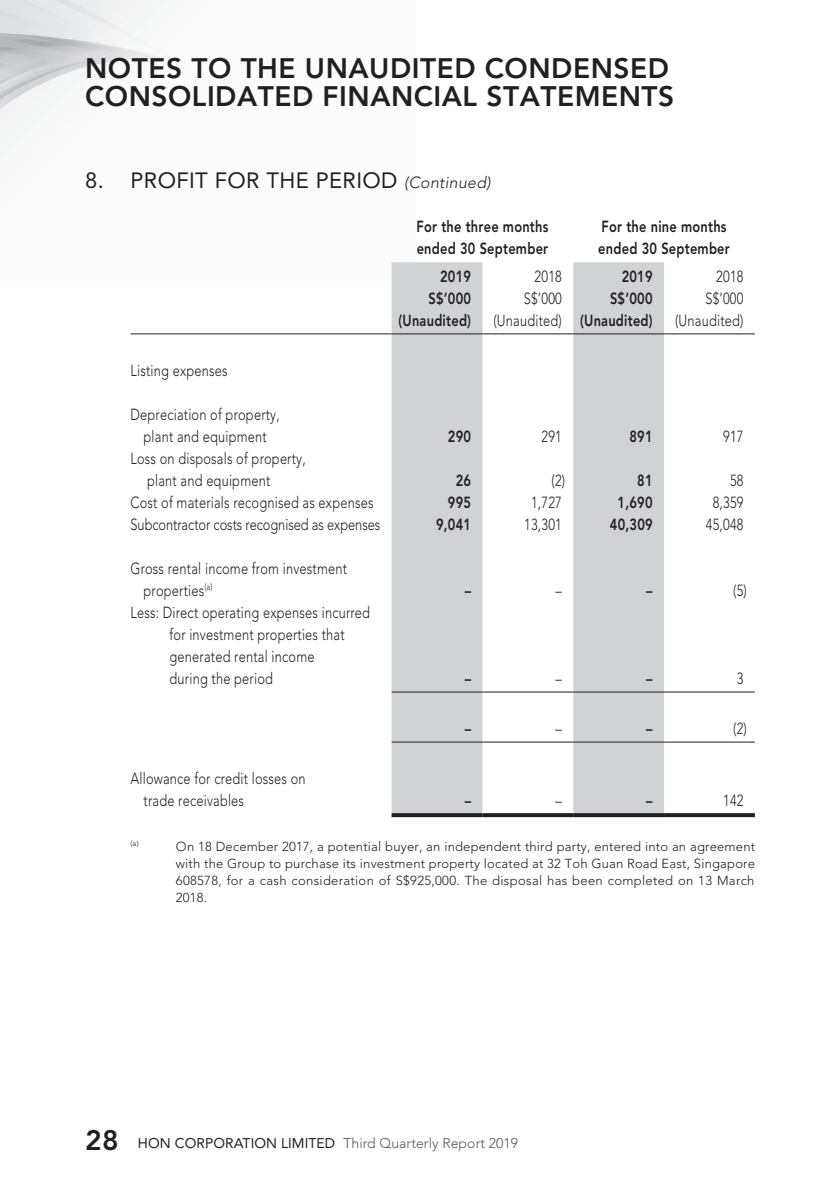
<style>
.page{position:relative;width:840px;height:1191px;background:#fff}
.page>*{position:absolute;margin:0;border:0;box-sizing:border-box;transform-origin:0 0}
.t1{font:800 28px/28px "Avenir LT Std";letter-spacing:.02em;color:#231f20}
.t2{font:22px "Avenir LT Std";letter-spacing:.015em;color:#231f20}
.t3{font:300 16px/22px "Avenir LT Std";letter-spacing:.015em;color:#231f20;scale:.8 1}
.t4{font:800 16px "Avenir LT Std";letter-spacing:.02em;color:#231f20;scale:.8 1}
.t5{font:300 16px "Avenir LT Std";letter-spacing:-.005em;color:#231f20;scale:.8 1}
.t6{font:300 14px "Avenir LT Std";letter-spacing:.005em;color:#57585a}
.t7{font:300 13px/17px "Avenir LT Std";letter-spacing:.025em;color:#231f20;text-align:justify}
.t8{font:300 7.6px "Avenir LT Std";color:#231f20}
.s1{font-weight:300;font-style:italic;font-size:16px}
.s2{font-weight:800}
.s3{font-weight:400;color:#231f20}
</style>
<div class="page">
<img style="left:0;top:0;width:168px;height:141px">
<svg style="left:391px;top:262px;width:272px;height:551px;fill:#d1d2d4"></svg>
<hr style="left:130px;top:333px;width:261px;height:1px;background:#231f20">
<hr style="left:391px;top:333px;width:91px;height:1px;background:#231f20">
<hr style="left:482px;top:333px;width:91px;height:1px;background:#231f20">
<hr style="left:573px;top:333px;width:90px;height:1px;background:#231f20">
<hr style="left:663px;top:333px;width:91px;height:1px;background:#231f20">
<hr style="left:391px;top:691px;width:91px;height:1px;background:#231f20">
<hr style="left:482px;top:691px;width:91px;height:1px;background:#231f20">
<hr style="left:573px;top:691px;width:90px;height:1px;background:#231f20">
<hr style="left:663px;top:691px;width:91px;height:1px;background:#231f20">
<hr style="left:391px;top:741px;width:91px;height:1px;background:#231f20">
<hr style="left:482px;top:741px;width:91px;height:1px;background:#231f20">
<hr style="left:573px;top:741px;width:90px;height:1px;background:#231f20">
<hr style="left:663px;top:741px;width:91px;height:1px;background:#231f20">
<svg style="left:391px;top:813px;width:91px;height:4px"></svg>
<svg style="left:482px;top:813px;width:91px;height:4px"></svg>
<svg style="left:573px;top:813px;width:90px;height:4px"></svg>
<svg style="left:663px;top:813px;width:91px;height:4px"></svg>
<h1 class="t1" style="left:85px;top:54px;width:590px">NOTES TO THE UNAUDITED CONDENSED<br>CONSOLIDATED FINANCIAL STATEMENTS</h1>
<h2 class="t2" style="left:85px;top:168px;width:406px">8. PROFIT FOR THE PERIOD <span class="s1">(Continued)</span></h2>
<p class="t3" style="left:130px;top:359px;width:123px">Listing expenses</p>
<p class="t3" style="left:130px;top:403px;width:188px;text-align:center">Depreciation of property, plant and equipment</p>
<p class="t3" style="left:147px;top:447px;width:200px;text-indent:-17px">Loss on disposals of property, plant and equipment</p>
<p class="t4" style="left:416px;top:217px;width:166px">For the three months</p>
<p class="t4" style="left:601px;top:217px;width:158px">For the nine months</p>
<p class="t4" style="left:416px;top:239px;width:166px">ended 30 September</p>
<p class="t4" style="left:598px;top:239px;width:166px">ended 30 September</p>
<p class="t4" style="left:440px;top:266px;width:40px">2019</p>
<p class="t3" style="left:534px;top:265px;width:36px">2018</p>
<p class="t4" style="left:621px;top:266px;width:40px">2019</p>
<p class="t3" style="left:715px;top:265px;width:36px">2018</p>
<p class="t4" style="left:428px;top:288px;width:55px">S$’000</p>
<p class="t3" style="left:523px;top:287px;width:49px">S$’000</p>
<p class="t4" style="left:609px;top:288px;width:55px">S$’000</p>
<p class="t3" style="left:705px;top:287px;width:49px">S$’000</p>
<p class="t4" style="left:398px;top:310px;width:92px">(Unaudited)</p>
<p class="t3" style="left:493px;top:309px;width:200px">(Unaudited) <span class="s2">(Unaudited)</span></p>
<p class="t3" style="left:674px;top:309px;width:87px">(Unaudited)</p>
<p class="t4" style="left:447px;top:427px;width:30px">290</p>
<p class="t3" style="left:541px;top:425px;width:27px">291</p>
<p class="t4" style="left:629px;top:427px;width:30px">891</p>
<p class="t3" style="left:722px;top:425px;width:27px">917</p>
<p class="t4" style="left:455px;top:471px;width:21px">26</p>
<p class="t3" style="left:551px;top:469px;width:19px">(2)</p>
<p class="t4" style="left:637px;top:471px;width:21px">81</p>
<p class="t3" style="left:729px;top:469px;width:18px">58</p>
<p class="t3" style="left:130px;top:491px;width:305px">Cost of materials recognised as expenses</p>
<p class="t4" style="left:447px;top:493px;width:30px">995</p>
<p class="t3" style="left:530px;top:491px;width:40px">1,727</p>
<p class="t4" style="left:617px;top:493px;width:45px">1,690</p>
<p class="t3" style="left:712px;top:491px;width:40px">8,359</p>
<p class="t5" style="left:130px;top:515px;width:313px">Subcontractor costs recognised as expenses</p>
<p class="t4" style="left:436px;top:515px;width:45px">9,041</p>
<p class="t3" style="left:524px;top:513px;width:49px">13,301</p>
<p class="t4" style="left:609px;top:515px;width:55px">40,309</p>
<p class="t3" style="left:705px;top:513px;width:49px">45,048</p>
<p class="t3" style="left:143px;top:557px;width:256px;text-indent:-13px">Gross rental income from investment properties<sup>(a)</sup></p>
<p class="t4" style="left:464px;top:581px;width:10px">–</p>
<p class="t3" style="left:555px;top:579px;width:10px">–</p>
<p class="t4" style="left:646px;top:581px;width:10px">–</p>
<p class="t3" style="left:732px;top:579px;width:19px">(5)</p>
<p class="t3" style="left:169px;top:601px;width:252px;text-indent:-39px">Less: Direct operating expenses incurred for investment properties that generated rental income<br>during the period</p>
<p class="t3" style="left:143px;top:767px;width:204px;text-indent:-13px">Allowance for credit losses on trade receivables</p>
<p class="t4" style="left:464px;top:669px;width:10px">–</p>
<p class="t3" style="left:555px;top:667px;width:10px">–</p>
<p class="t4" style="left:646px;top:669px;width:10px">–</p>
<p class="t3" style="left:736px;top:667px;width:10px">3</p>
<p class="t4" style="left:464px;top:719px;width:10px">–</p>
<p class="t3" style="left:555px;top:717px;width:10px">–</p>
<p class="t4" style="left:646px;top:719px;width:10px">–</p>
<p class="t3" style="left:732px;top:717px;width:19px">(2)</p>
<p class="t4" style="left:464px;top:791px;width:10px">–</p>
<p class="t3" style="left:555px;top:789px;width:10px">–</p>
<p class="t4" style="left:646px;top:791px;width:10px">–</p>
<p class="t3" style="left:722px;top:789px;width:27px">142</p>
<p class="t8" style="left:130px;top:839px;width:10px">(a)</p>
<p class="t7" style="left:176px;top:837px;width:580px">On 18 December 2017, a potential buyer, an independent third party, entered into an agreement with the Group to purchase its investment property located at 32 Toh Guan Road East, Singapore 608578, for a cash consideration of S$925,000. The disposal has been completed on 13 March 2018.</p>
<h1 class="t1" style="left:85px;top:1126px;width:35px">28</h1>
<p class="t6" style="left:138px;top:1135px;width:381px"><span class="s3">HON CORPORATION LIMITED</span> Third Quarterly Report 2019</p>
</div>
